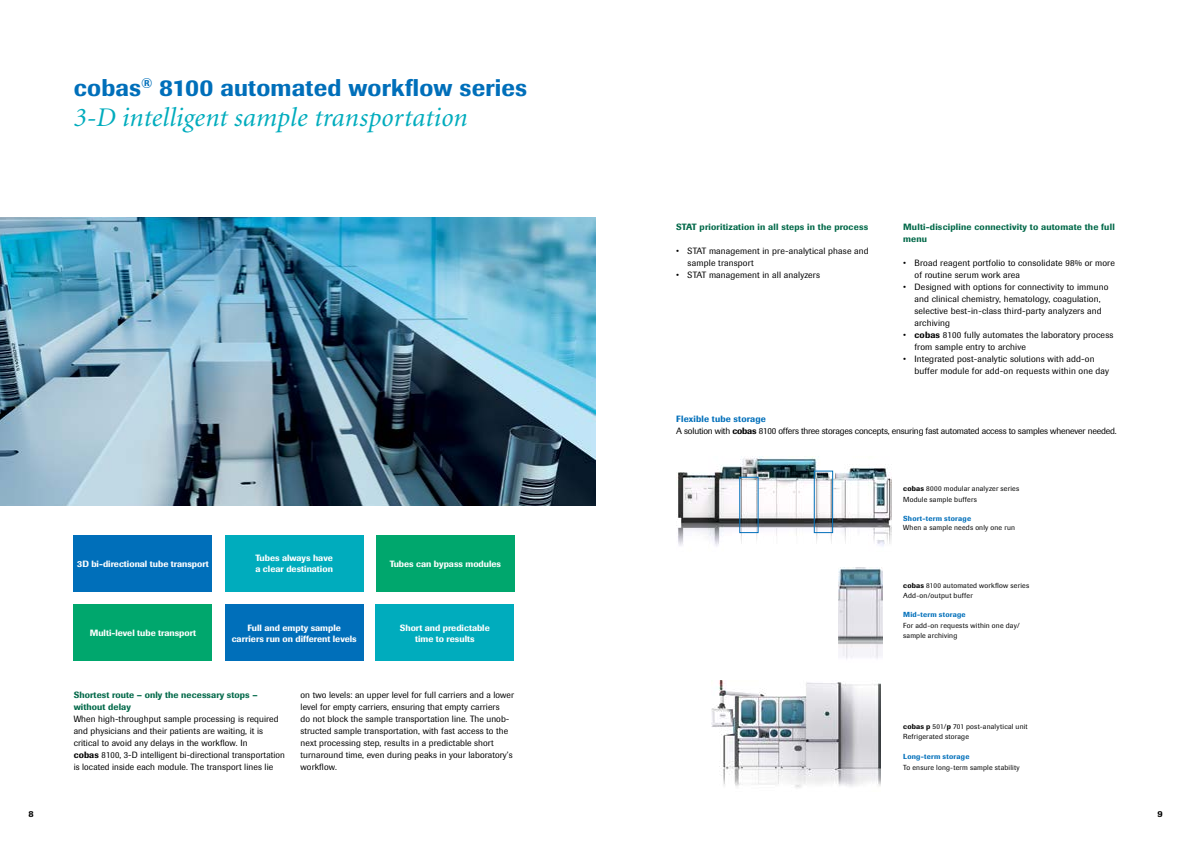
<style>
.page{position:relative;width:1191px;height:842px;background:#fff}
.page>*{position:absolute;margin:0;border:0;box-sizing:border-box;transform-origin:0 0}
.t1{font:italic 27px "Minion";letter-spacing:.005em;color:#00acbd}
.t2{font:500 24px "Imago";letter-spacing:.005em;color:#006fba}
.t3{font:9px/12px "Imago";letter-spacing:.01em;color:#000}
.t4{font:500 9px/10.8px "Imago";color:#fff;text-align:center}
.t5{font:500 9px/12px "Imago";letter-spacing:.02em;color:#006848}
.t6{font:9px/12px "Imago";letter-spacing:-.02em;color:#000}
.t7{font:500 9px "Imago";color:#000}
.t8{font:7.2px/10.3px "Imago";letter-spacing:.025em;color:#000}
.t9{font:500 7.2px "Imago";letter-spacing:.03em;color:#006fba}
.s1{font-weight:500}
.s2{font-weight:500;color:#006fba}
</style>
<div class="page">
<img style="left:0;top:218px;width:595px;height:288px">
<div style="left:74px;top:535px;width:138px;height:57px;background:#006fba"></div>
<div style="left:225px;top:535px;width:138px;height:57px;background:#00acbd"></div>
<div style="left:376px;top:535px;width:138px;height:57px;background:#00a76d"></div>
<div style="left:74px;top:604px;width:138px;height:57px;background:#00a76d"></div>
<div style="left:225px;top:604px;width:138px;height:57px;background:#006fba"></div>
<div style="left:375px;top:604px;width:139px;height:57px;background:#00acbd"></div>
<img style="left:676px;top:457px;width:215px;height:89px">
<div style="left:739px;top:477px;width:19px;height:56px;border:1px solid #006fba"></div>
<div style="left:813px;top:471px;width:20px;height:62px;border:1px solid #006fba"></div>
<img style="left:711px;top:680px;width:170px;height:108px">
<img style="left:838px;top:567px;width:44px;height:92px">
<h2 class="t2" style="left:74px;top:73px;width:455px">cobas<sup>®</sup> 8100 automated workflow series</h2>
<h1 class="t1" style="left:74px;top:104px;width:395px">3-D intelligent sample transportation</h1>
<p class="t4" style="left:77px;top:558px;width:133px">3D bi-directional tube transport</p>
<p class="t4" style="left:255px;top:553px;width:79px;text-align:left">Tubes always have a clear destination</p>
<p class="t4" style="left:390px;top:558px;width:113px">Tubes can bypass modules</p>
<p class="t4" style="left:90px;top:628px;width:108px">Multi-level tube transport</p>
<p class="t4" style="left:232px;top:622px;width:127px">Full and empty sample carriers run on different levels</p>
<p class="t4" style="left:400px;top:622px;width:91px">Short and predictable time to results</p>
<p class="t5" style="left:74px;top:689px;width:185px">Shortest route – only the necessary stops – without delay</p>
<p class="t3" style="left:74px;top:713px;width:213px">When high-throughput sample processing is required and physicians and their patients are waiting, it is critical to avoid any delays in the workflow. In<br><span class="s1">cobas</span> 8100, 3-D intelligent bi-directional transportation is located inside each module. The transport lines lie</p>
<p class="t3" style="left:300px;top:689px;width:215px">on two levels: an upper level for full carriers and a lower level for empty carriers, ensuring that empty carriers<br>do not block the sample transportation line. The unob&shy;structed sample transportation, with fast access to the next processing step, results in a predictable short turnaround time, even during peaks in your laboratory’s workflow.</p>
<p class="t5" style="left:676px;top:221px;width:193px">STAT prioritization in all steps in the process</p>
<p class="t3" style="left:687px;top:245px;width:183px;text-indent:-11px">• STAT management in pre-analytical phase and sample transport</p>
<p class="t3" style="left:676px;top:269px;width:145px">• STAT management in all analyzers</p>
<p class="t5" style="left:903px;top:221px;width:213px">Multi-discipline connectivity to automate the full menu</p>
<p class="t3" style="left:914px;top:257px;width:202px;text-indent:-11px">• Broad reagent portfolio to consolidate 98% or more of routine serum work area</p>
<p class="t3" style="left:914px;top:281px;width:195px;text-indent:-11px">• Designed with options for connectivity to immuno and clinical chemistry, hematology, coagulation, selective best-in-class third-party analyzers and archiving</p>
<p class="t3" style="left:914px;top:329px;width:200px;text-indent:-11px">• <span class="s1">cobas</span> 8100 fully automates the laboratory process from sample entry to archive</p>
<p class="t3" style="left:914px;top:353px;width:196px;text-indent:-11px">• Integrated post-analytic solutions with add-on buffer module for add-on requests within one day</p>
<p class="t6" style="left:676px;top:413px;width:442px"><span class="s2">Flexible tube storage<br></span>A solution with <span class="s1">cobas</span> 8100 offers three storages concepts, ensuring fast automated access to samples whenever needed.</p>
<p class="t8" style="left:903px;top:484px;width:118px"><span class="s1">cobas</span> 8000 modular analyzer series<br>Module sample buffers</p>
<p class="t9" style="left:903px;top:514px;width:69px">Short-term storage</p>
<p class="t8" style="left:903px;top:522px;width:113px">When a sample needs only one run</p>
<p class="t8" style="left:903px;top:580px;width:128px"><span class="s1">cobas</span> 8100 automated workflow series<br>Add-on/output buffer</p>
<p class="t9" style="left:903px;top:610px;width:64px">Mid-term storage</p>
<p class="t8" style="left:903px;top:620px;width:118px">For add-on requests within one day/ sample archiving</p>
<p class="t8" style="left:903px;top:721px;width:126px"><span class="s1">cobas p</span> 501/<span class="s1">p</span> 701 post-analytical unit<br>Refrigerated storage</p>
<p class="t9" style="left:903px;top:752px;width:68px">Long-term storage</p>
<p class="t8" style="left:903px;top:762px;width:118px">To ensure long-term sample stability</p>
<p class="t7" style="left:28px;top:808px;width:7px">8</p>
<p class="t7" style="left:1157px;top:808px;width:7px">9</p>
</div>
